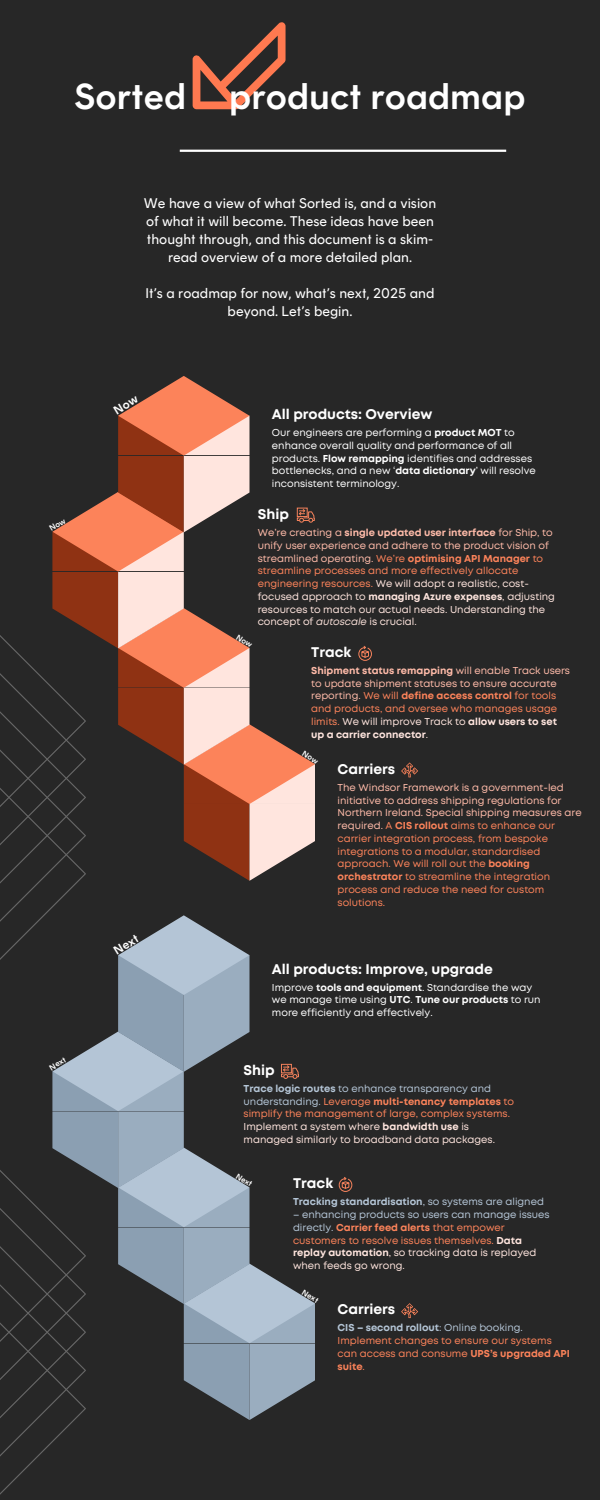
<style>
.page{position:relative;width:600px;height:1500px;background:#272727}
.page>*{position:absolute;margin:0;border:0;box-sizing:border-box;transform-origin:0 0}
.t1{font:600 36px "Rund Text";color:#fff}
.t2{font:14px/18px "Rund Text";color:#fff;text-align:center}
.t3{font:700 14px "Mont";color:#fff}
.t4{font:600 12px "Rund Text";color:#fff}
.t5{font:10px/12.8px "Mont";color:#ffe5de}
.t6{font:10px/12.8px "Mont";color:#fc835a}
.t7{font:10px/12.8px "Mont";color:#fff}
.t8{font:10px/12.8px "Mont";color:#ffbba9}
.t9{font:10px/12.8px "Mont";color:#b4c5d6}
.t10{font:700 10px "Mont";color:#b4c5d6}
.t11{font:600 8px "Rund Text";color:#fff}
.s1{font-weight:700}
.s2{color:#ffbba9}
.s3{font-weight:700;color:#ffbba9}
.s4{color:#fc835a}
.s5{font-weight:700;color:#fc835a}
.s6{font-style:italic}
.s7{color:#ffe5de}
.s8{font-weight:700;color:#ffe5de}
.s9{font-weight:700;color:#b4c5d6}
.s10{color:#b4c5d6}
.s11{font-weight:400}
</style>
<div class="page">
<hr style="left:180px;top:150px;width:326px;height:2px;background:#fff">
<svg style="left:358px;top:646px;width:14px;height:15px"></svg>
<svg style="left:339px;top:1177px;width:13px;height:15px"></svg>
<svg style="left:193px;top:22px;width:93px;height:87px"></svg>
<svg style="left:401px;top:1303px;width:17px;height:15px"></svg>
<svg style="left:401px;top:762px;width:17px;height:15px"></svg>
<svg style="left:0;top:376px;width:315px;height:1119px"></svg>
<p class="t1" style="left:74px;top:74px;width:453px">Sorted product roadmap</p>
<p class="t2" style="left:144px;top:194px;width:294px">We have a view of what Sorted is, and a vision of what it will become. These ideas have been thought through, and this document is a skim&shy;read overview of a more detailed plan.</p>
<h5 class="t2" style="left:146px;top:284px;width:290px">It’s a roadmap for now, what’s next, 2025 and beyond. Let’s begin.</h5>
<h5 class="t11" style="left:48px;top:1064px;width:19px;rotate:-31deg">Next</h5>
<p class="t4" style="left:111px;top:945px;width:28px;rotate:-31deg">Next</p>
<h3 class="t3" style="left:272px;top:409px;width:162px">All products: Overview</h3>
<h1 class="t7" style="left:272px;top:427px;width:265px">Our engineers are performing a <span class="s1">product MOT</span> to enhance overall quality and performance of all products. <span class="s1">Flow remapping</span> identifies and addresses bottlenecks, and a new ‘<span class="s1">data dictionary</span>’ will resolve inconsistent terminology.</h1>
<h2 class="t3" style="left:258px;top:509px;width:33px">Ship</h2>
<h4 class="t5" style="left:258px;top:527px;width:299px"><span class="s2">We’re creating a</span> <span class="s3">single updated user interface</span> <span class="s2">for Ship, to unify user experience and adhere to the product vision of streamlined operating.</span> <span class="s4">We’re</span> <span class="s5">optimising API Manager</span> <span class="s4">to streamline processes and more effectively allocate engineering resources.</span> We will adopt a realistic, cost&shy;focused approach to <span class="s1">managing Azure expenses</span>, adjusting resources to match our actual needs. Understanding the concept of <span class="s6">autoscale</span> is crucial.</h4>
<h5 class="t3" style="left:311px;top:647px;width:42px">Track</h5>
<p class="t8" style="left:311px;top:665px;width:260px"><span class="s1">Shipment status remapping</span> will enable Track users to update shipment statuses to ensure accurate reporting. <span class="s4">We will</span> <span class="s5">define access control</span> <span class="s4">for tools and products, and oversee who manages usage limits.</span> <span class="s7">We will improve Track to</span> <span class="s8">allow users to set up a carrier connector</span><span class="s7">.</span></p>
<h2 class="t3" style="left:338px;top:764px;width:59px">Carriers</h2>
<p class="t6" style="left:338px;top:782px;width:246px"><span class="s2">The Windsor Framework is a government-led initiative to address shipping regulations for Northern Ireland. Special shipping measures are required.</span> A <span class="s1">CIS rollout</span> aims to enhance our carrier integration process, from bespoke integrations to a modular, standardised approach. We will roll out the <span class="s1">booking orchestrator</span> to streamline the integration process and reduce the need for custom solutions.</p>
<h5 class="t3" style="left:272px;top:964px;width:223px">All products: Improve, upgrade</h5>
<p class="t7" style="left:272px;top:981px;width:270px">Improve <span class="s1">tools and equipment</span>. Standardise the way we manage time using <span class="s1">UTC</span>. <span class="s1">Tune our products</span> to run more efficiently and effectively.</p>
<p class="t3" style="left:244px;top:1065px;width:33px">Ship</p>
<h2 class="t5" style="left:244px;top:1083px;width:272px"><span class="s9">Trace logic routes</span> <span class="s10">to enhance transparency and understanding.</span> <span class="s4">Leverage</span> <span class="s5">multi-tenancy templates</span> <span class="s4">to simplify the management of large, complex systems.<br></span>Implement a system where <span class="s1">bandwidth use</span> is managed similarly to broadband data packages.</h2>
<h2 class="t11" style="left:239px;top:1171px;width:19px;rotate:31deg">Next</h2>
<h5 class="t3" style="left:293px;top:1178px;width:42px">Track</h5>
<p class="t10" style="left:293px;top:1198px;width:252px">Tracking standardisation<span class="s11">, so systems are aligned</span></p>
<p class="t9" style="left:293px;top:1209px;width:258px">– enhancing products so users can manage issues directly. <span class="s5">Carrier feed alerts</span> <span class="s4">that empower customers to resolve issues themselves.</span> <span class="s8">Data replay automation</span><span class="s7">, so tracking data is replayed when feeds go wrong.</span></p>
<p class="t11" style="left:305px;top:1287px;width:19px;rotate:31deg">Next</p>
<h2 class="t3" style="left:338px;top:1304px;width:59px">Carriers</h2>
<p class="t6" style="left:338px;top:1322px;width:234px"><span class="s9">CIS – second rollout</span><span class="s10">: Online booking.<br></span>Implement changes to ensure our systems can access and consume <span class="s1">UPS’s upgraded API suite</span>.</p>
</div>
